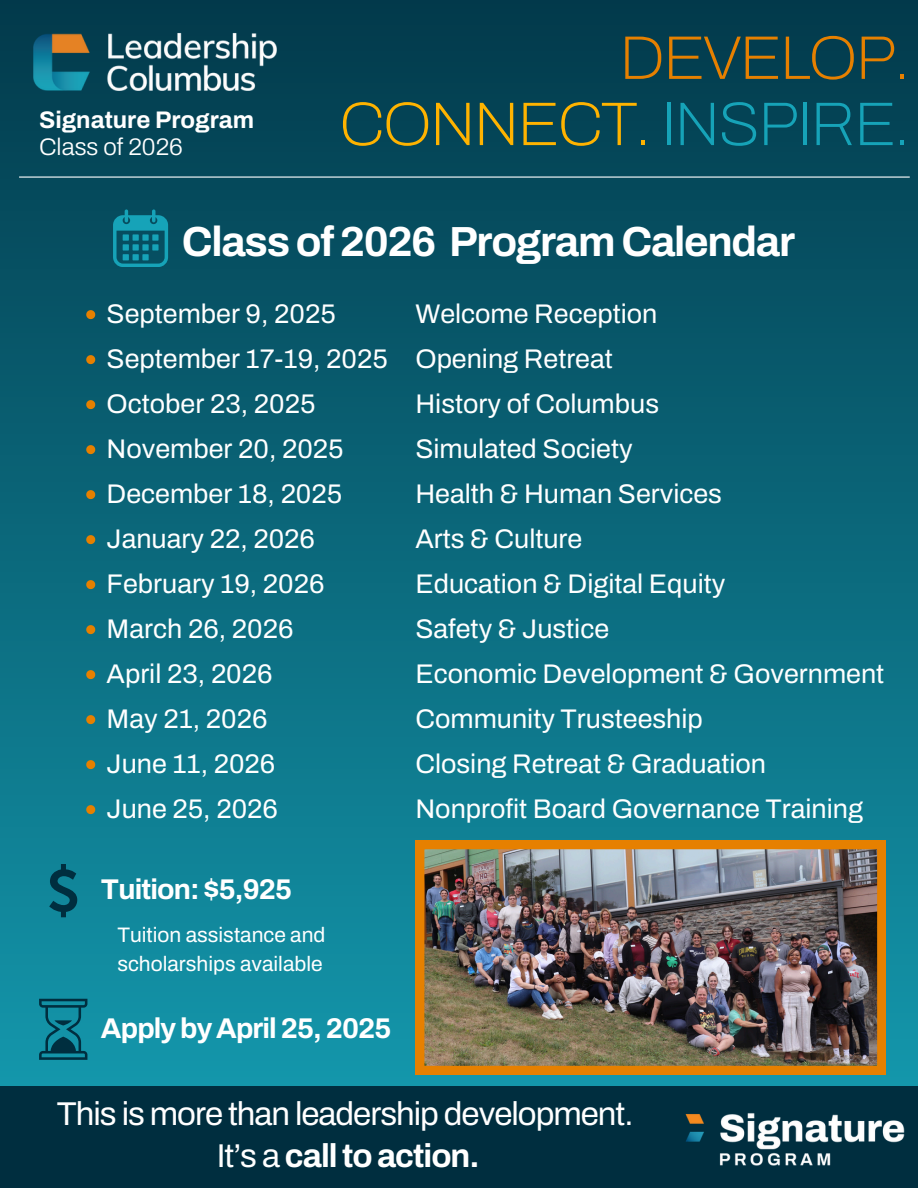
<style>
.page{position:relative;width:918px;height:1188px;background:#fff}
.page>*{position:absolute;margin:0;border:0;box-sizing:border-box;transform-origin:0 0}
.t1{font:100 61.65px/66.2px "Archivo";letter-spacing:-.03em;color:#e68000;text-align:right}
.t2{font:700 42.15px "Archivo";letter-spacing:-.03em;color:#fff}
.t3{font:33px/41.7px "Archivo";letter-spacing:-.03em;color:#fff;text-align:center}
.t4{font:700 28.65px "Archivo";letter-spacing:-.03em;color:#fff}
.t5{font:700 28.5px "Archivo";letter-spacing:-.03em;color:#fff}
.t6{font:27px/45px "Archivo";color:#fff}
.t7{font:700 24px/27px "Archivo";color:#fff}
.t8{font:21px/29.2px "Archivo";color:#fff}
.s1{font-weight:300}
.s2{color:#ffb300}
.s3{color:#16a3b8}
.s4{font-weight:700}
</style>
<div class="page">
<div style="left:0;top:0;width:918px;height:1188px;background:linear-gradient(to bottom,#033a4b,#159fb4)"></div>
<div style="left:0;top:1086px;width:918px;height:102px;background:#002e3f"></div>
<hr style="left:19px;top:177px;width:891px;height:1px;background:#fff">
<img style="left:0;top:0;width:309px;height:124px">
<svg style="left:49px;top:864px;width:28px;height:53px"></svg>
<svg style="left:39px;top:999px;width:48px;height:60px;background:#0b6d80"></svg>
<img style="left:685px;top:1113px;width:220px;height:53px">
<svg style="left:113px;top:209px;width:55px;height:58px;background:#0d768a"></svg>
<div style="left:142px;top:234px;width:7px;height:7px;background:#16a3b8"></div>
<div style="left:142px;top:244px;width:7px;height:7px;background:#16a3b8"></div>
<div style="left:142px;top:254px;width:7px;height:6px;background:#16a3b8"></div>
<div style="left:152px;top:234px;width:7px;height:7px;background:#16a3b8"></div>
<div style="left:152px;top:244px;width:7px;height:7px;background:#16a3b8"></div>
<svg style="left:86px;top:310px;width:9px;height:9px"></svg>
<svg style="left:86px;top:355px;width:9px;height:9px"></svg>
<svg style="left:86px;top:400px;width:9px;height:9px"></svg>
<svg style="left:86px;top:445px;width:9px;height:9px"></svg>
<svg style="left:86px;top:490px;width:9px;height:9px"></svg>
<svg style="left:86px;top:535px;width:9px;height:9px"></svg>
<svg style="left:86px;top:580px;width:9px;height:9px"></svg>
<svg style="left:86px;top:625px;width:9px;height:9px"></svg>
<svg style="left:86px;top:670px;width:9px;height:9px"></svg>
<svg style="left:86px;top:715px;width:9px;height:9px"></svg>
<svg style="left:86px;top:760px;width:9px;height:9px"></svg>
<svg style="left:86px;top:805px;width:9px;height:9px"></svg>
<img style="left:415px;top:840px;width:471px;height:235px">
<p class="t7" style="left:39px;top:106px;width:217px">Signature Program<br><span class="s1">Class of 2026</span></p>
<h1 class="t1" style="left:339px;top:25px;width:572px">DEVELOP.<br><span class="s2">CONNECT.</span> <span class="s3">INSPIRE.</span></h1>
<h5 class="t2" style="left:182px;top:219px;width:615px">Class of 2026 Program Calendar</h5>
<p class="t6" style="left:107px;top:291px;width:283px">September 9, 2025<br>September 17-19, 2025<br>October 23, 2025<br>November 20, 2025<br>December 18, 2025<br>January 22, 2026<br>February 19, 2026<br>March 26, 2026<br>April 23, 2026<br>May 21, 2026<br>June 11, 2026<br>June 25, 2026</p>
<h6 class="t6" style="left:415px;top:291px;width:470px">Welcome Reception<br>Opening Retreat<br>History of Columbus<br>Simulated Society<br>Health &amp; Human Services<br>Arts &amp; Culture<br>Education &amp; Digital Equity<br>Safety &amp; Justice<br>Economic Development &amp; Government<br>Community Trusteeship<br>Closing Retreat &amp; Graduation<br>Nonprofit Board Governance Training</h6>
<p class="t5" style="left:101px;top:874px;width:193px">Tuition: $5,925</p>
<h5 class="t8" style="left:117px;top:920px;width:210px">Tuition assistance and scholarships available</h5>
<h2 class="t4" style="left:101px;top:1013px;width:292px">Apply by April 25, 2025</h2>
<p class="t3" style="left:57px;top:1094px;width:578px">This is more than leadership development.<br>It’s a <span class="s4">call to action.</span></p>
</div>
